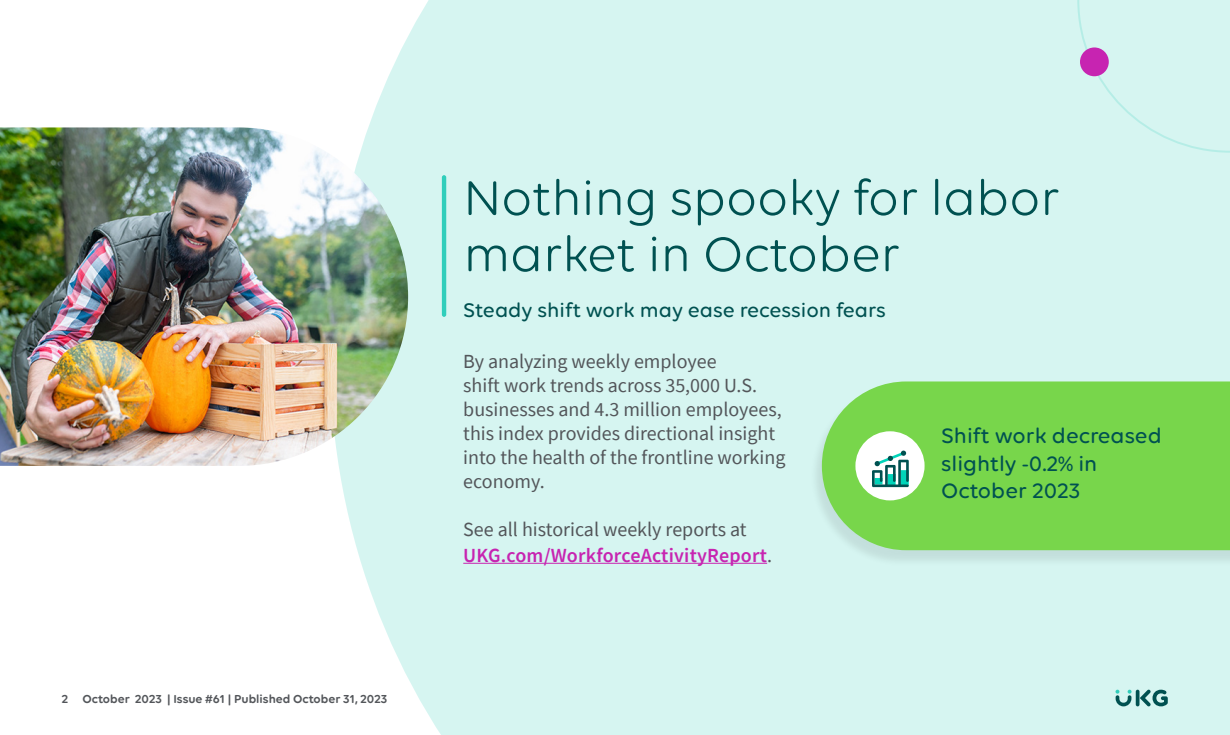
<style>
.page{position:relative;width:1230px;height:735px;background:#fff}
.page>*{position:absolute;margin:0;border:0;box-sizing:border-box;transform-origin:0 0}
.t1{font:52.5px/56.2px "Volte Rounded";letter-spacing:-.01em;color:#005151}
.t2{font:500 22.5px/27.5px "Volte Rounded";color:#005151}
.t3{font:500 21.25px "Volte Rounded";color:#005151}
.t4{font:20px/24px "Source Sans Pro";color:#53565a}
.t5{font:600 12.5px "Volte Rounded";color:#53565a}
.s1{font-weight:600;color:#c724b1}
</style>
<div class="page">
<div style="left:339px;top:0;width:891px;height:735px;background:#d6f5f1"></div>
<div style="left:1077px;top:0;width:153px;height:153px;background:#d6f5f1"></div>
<div style="left:1080px;top:47px;width:29px;height:29px;background:#c724b1;border-radius:50%"></div>
<img style="left:0;top:127px;width:408px;height:339px">
<hr style="left:442px;top:175px;width:4px;height:142px;background:#30cebb;border-radius:2px">
<hr style="left:463px;top:563px;width:304px;height:1px;background:#c724b1">
<div style="left:809px;top:384px;width:421px;height:183px;background:#000;opacity:.09"></div>
<div style="left:822px;top:381px;width:408px;height:169px;background:#78d64b"></div>
<div style="left:855px;top:431px;width:70px;height:69px;background:#fff;border-radius:50%"></div>
<svg style="left:1136px;top:690px;width:4px;height:16px"></svg>
<svg style="left:1140px;top:690px;width:28px;height:16px"></svg>
<svg style="left:1116px;top:690px;width:16px;height:16px"></svg>
<svg style="left:872px;top:451px;width:37px;height:36px"></svg>
<p class="t5" style="left:62px;top:691px;width:327px">2 October 2023 | Issue #61 | Published October 31, 2023</p>
<h1 class="t1" style="left:463px;top:168px;width:598px">Nothing spooky for labor market in October</h1>
<h2 class="t3" style="left:463px;top:298px;width:424px">Steady shift work may ease recession fears</h2>
<h2 class="t4" style="left:463px;top:349px;width:324px">By analyzing weekly employee<br>shift work trends across 35,000 U.S. businesses and 4.3 million employees, this index provides directional insight into the health of the frontline working economy.</h2>
<h2 class="t4" style="left:463px;top:516px;width:310px;line-height:26.2px">See all historical weekly reports at<br><span class="s1">UKG.com/WorkforceActivityReport</span>.</h2>
<h2 class="t2" style="left:941px;top:422px;width:222px">Shift work decreased slightly -0.2% in<br>October 2023</h2>
</div>
